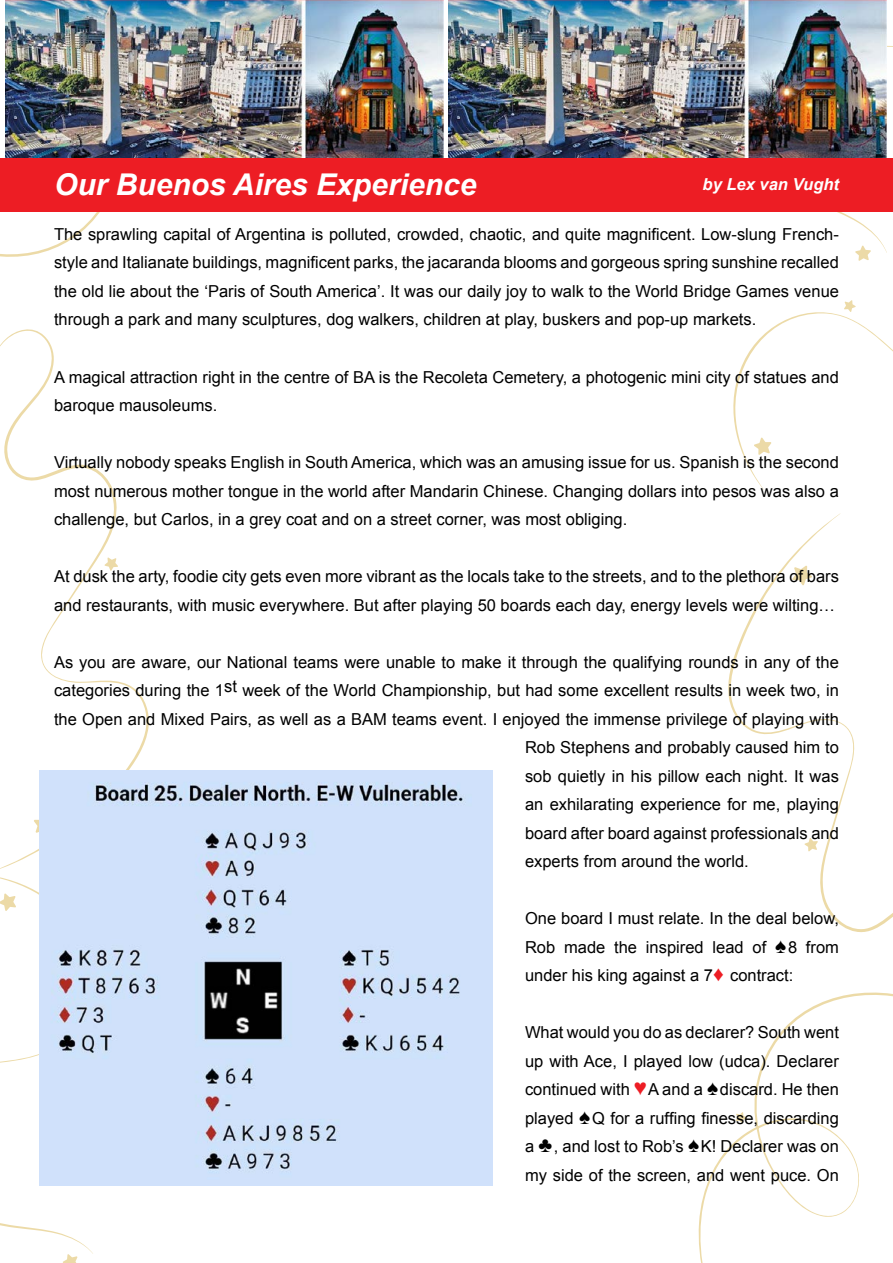
<style>
.page{position:relative;width:893px;height:1263px;background:#fff}
.page>*{position:absolute;margin:0;border:0;box-sizing:border-box;transform-origin:0 0}
.t1{font:italic 700 30px "Arial";color:#fff}
.t2{font:16.5px/28.5px "Arial";color:#000;text-align:justify}
.t3{font:italic 700 16.5px "Arial";color:#fff}
.s1{font-size:21px}
.s2{font-size:21px;color:#ed1d24}
</style>
<div class="page">
<svg style="left:698px;top:1010px;width:161px;height:253px"></svg>
<svg style="left:736px;top:1112px;width:11px;height:11px"></svg>
<svg style="left:0;top:1px;width:100px;height:256px"></svg>
<svg style="left:728px;top:513px;width:165px;height:497px"></svg>
<svg style="left:792px;top:565px;width:20px;height:20px"></svg>
<svg style="left:804px;top:838px;width:14px;height:13px"></svg>
<svg style="left:0;top:329px;width:156px;height:544px"></svg>
<svg style="left:34px;top:814px;width:6px;height:21px"></svg>
<svg style="left:104px;top:557px;width:14px;height:14px"></svg>
<svg style="left:0;top:874px;width:104px;height:389px"></svg>
<svg style="left:733px;top:150px;width:160px;height:340px"></svg>
<svg style="left:754px;top:437px;width:17px;height:18px"></svg>
<svg style="left:844px;top:300px;width:12px;height:12px"></svg>
<img style="left:40px;top:771px;width:452px;height:414px">
<img style="left:6px;top:0;width:437px;height:158px">
<img style="left:448px;top:0;width:438px;height:158px">
<div style="left:1px;top:158px;width:892px;height:54px;background:#ed1d24"></div>
<h1 class="t1" style="left:54px;top:165px;width:424px">Our Buenos Aires Experience</h1>
<p class="t3" style="left:703px;top:173px;width:138px">by Lex van Vught</p>
<p class="t2" style="left:54px;top:220px;width:786px">The sprawling capital of Argentina is polluted, crowded, chaotic, and quite magnificent. Low-slung French&shy;style and Italianate buildings, magnificent parks, the jacaranda blooms and gorgeous spring sunshine recalled the old lie about the ‘Paris of South America’. It was our daily joy to walk to the World Bridge Games venue through a park and many sculptures, dog walkers, children at play, buskers and pop-up markets.</p>
<p class="t2" style="left:54px;top:363px;width:786px">A magical attraction right in the centre of BA is the Recoleta Cemetery, a photogenic mini city of statues and baroque mausoleums.</p>
<p class="t2" style="left:54px;top:448px;width:786px">Virtually nobody speaks English in South America, which was an amusing issue for us. Spanish is the second most numerous mother tongue in the world after Mandarin Chinese. Changing dollars into pesos was also a challenge, but Carlos, in a grey coat and on a street corner, was most obliging.</p>
<p class="t2" style="left:54px;top:562px;width:786px">At dusk the arty, foodie city gets even more vibrant as the locals take to the streets, and to the plethora of bars and restaurants, with music everywhere. But after playing 50 boards each day, energy levels were wilting…</p>
<p class="t2" style="left:54px;top:648px;width:786px">As you are aware, our National teams were unable to make it through the qualifying rounds in any of the</p>
<p class="t2" style="left:54px;top:676px;width:786px">categories during the 1st week of the World Championship, but had some excellent results in week two, in</p>
<p class="t2" style="left:54px;top:705px;width:786px">the Open and Mixed Pairs, as well as a BAM teams event. I enjoyed the immense privilege of playing with</p>
<p class="t2" style="left:525px;top:733px;width:315px">Rob Stephens and probably caused him to</p>
<p class="t2" style="left:525px;top:762px;width:315px">sob quietly in his pillow each night. It was</p>
<p class="t2" style="left:525px;top:790px;width:315px">an exhilarating experience for me, playing</p>
<p class="t2" style="left:525px;top:819px;width:315px">board after board against professionals and</p>
<p class="t2" style="left:525px;top:847px;width:225px">experts from around the world.</p>
<p class="t2" style="left:525px;top:904px;width:315px">One board I must relate. In the deal below, Rob made the inspired lead of <span class="s1">♠</span>8 from under his king against a 7<span class="s2">♦</span> contract:</p>
<p class="t2" style="left:525px;top:1018px;width:315px">What would you do as declarer? South went up with Ace, I played low (udca). Declarer continued with <span class="s2">♥</span>A and a <span class="s1">♠</span>discard. He then played <span class="s1">♠</span>Q for a ruffing finesse, discarding a <span class="s1">♣</span>, and lost to Rob’s <span class="s1">♠</span>K! Declarer was on my side of the screen, and went puce. On</p>
</div>
